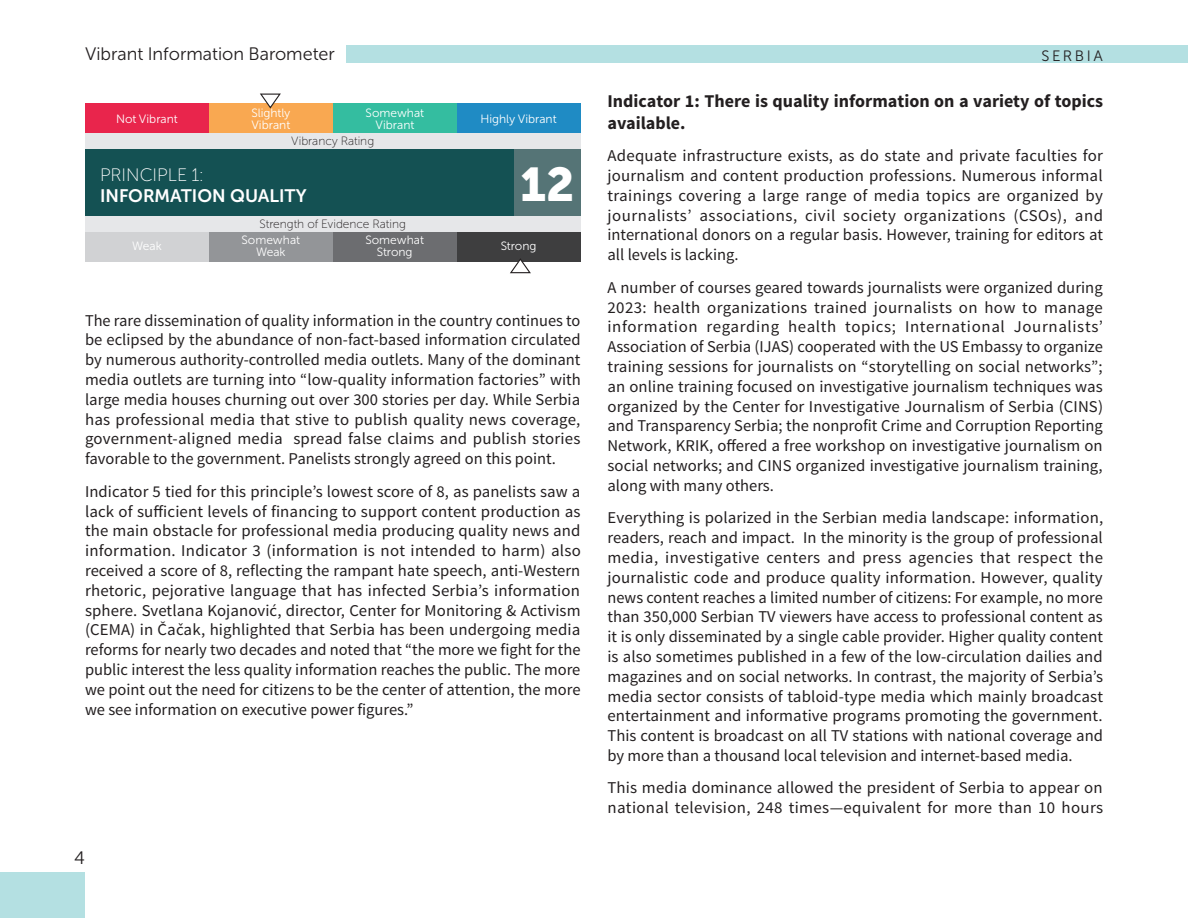
<style>
.page{position:relative;width:1188px;height:918px;background:#fff}
.page>*{position:absolute;margin:0;border:0;box-sizing:border-box;transform-origin:0 0}
.t1{font:47.1px "Museo Sans Cyrl 900";color:#fff}
.Indicator{font:700 18px/21.6px "Source Sans Pro";color:#231f20}
.t2{font:18px "Museo Sans Cyrl 300";color:#231f20}
.t3{font:18px "Museo Sans Cyrl 700";color:#fff}
.t4{font:18px "Museo Sans Cyrl 100";color:#fff}
.t5{font:16.5px/19.8px "Source Sans Pro";color:#231f20;text-align:justify}
.t6{font:15px "Museo Sans Cyrl 300";letter-spacing:.175em;color:#231f20}
.t7{font:12px/12px "Museo Sans Cyrl 300";color:#fff;text-align:center}
.t8{font:12px "Museo Sans Cyrl 100";color:#231f20}
</style>
<div class="page">
<div style="left:0;top:872px;width:85px;height:46px;background:#b4e0e2"></div>
<div style="left:346px;top:45px;width:842px;height:18px;background:#b4e0e2"></div>
<div style="left:85px;top:216px;width:495px;height:17px;background:#e6e7e9"></div>
<div style="left:85px;top:133px;width:495px;height:16px;background:#e6e7e9"></div>
<div style="left:85px;top:149px;width:495px;height:67px;background:#145153"></div>
<div style="left:514px;top:149px;width:66px;height:67px;background:#557476"></div>
<div style="left:333px;top:103px;width:124px;height:30px;background:#34bda0"></div>
<div style="left:457px;top:103px;width:123px;height:30px;background:#1f8bc4"></div>
<div style="left:209px;top:103px;width:124px;height:30px;background:#f9a851"></div>
<div style="left:85px;top:103px;width:124px;height:30px;background:#e9254c"></div>
<svg style="left:260px;top:93px;width:21px;height:16px"></svg>
<div style="left:333px;top:233px;width:124px;height:29px;background:#6c6d70"></div>
<div style="left:457px;top:233px;width:123px;height:29px;background:#3e3e3f"></div>
<div style="left:209px;top:233px;width:124px;height:29px;background:#939598"></div>
<div style="left:85px;top:233px;width:124px;height:29px;background:#d1d2d4"></div>
<svg style="left:510px;top:258px;width:21px;height:16px"></svg>
<p class="t2" style="left:85px;top:44px;width:251px">Vibrant Information Barometer</p>
<p class="t7" style="left:116px;top:113px;width:63px">Not Vibrant</p>
<p class="t7" style="left:251px;top:107px;width:41px">Slightly</p>
<p class="t7" style="left:251px;top:119px;width:40px">Vibrant</p>
<p class="t7" style="left:366px;top:107px;width:60px">Somewhat<br>Vibrant</p>
<p class="t7" style="left:481px;top:113px;width:78px">Highly Vibrant</p>
<p class="t8" style="left:291px;top:134px;width:84px">Vibrancy Rating</p>
<p class="t4" style="left:100px;top:165px;width:105px">PRINCIPLE 1:</p>
<p class="t3" style="left:100px;top:186px;width:208px">INFORMATION QUALITY</p>
<p class="t7" style="left:132px;top:240px;width:31px">Weak</p>
<p class="t8" style="left:260px;top:218px;width:148px">Strength of Evidence Rating</p>
<p class="t7" style="left:242px;top:234px;width:60px">Somewhat</p>
<p class="t7" style="left:256px;top:246px;width:31px">Weak</p>
<p class="t7" style="left:365px;top:234px;width:60px">Somewhat</p>
<p class="t7" style="left:377px;top:246px;width:37px">Strong</p>
<p class="t1" style="left:520px;top:158px;width:56px">12</p>
<p class="t7" style="left:501px;top:240px;width:37px">Strong</p>
<p class="t5" style="left:85px;top:311px;width:497px">The rare dissemination of quality information in the country continues to be eclipsed by the abundance of non-fact-based information circulated by numerous authority-controlled media outlets. Many of the dominant media outlets are turning into “low-quality information factories” with large media houses churning out over 300 stories per day. While Serbia has professional media that stive to publish quality news coverage, government-aligned media spread false claims and publish stories favorable to the government. Panelists strongly agreed on this point.</p>
<p class="t5" style="left:85px;top:482px;width:497px">Indicator 5 tied for this principle’s lowest score of 8, as panelists saw a lack of sufficient levels of financing to support content production as the main obstacle for professional media producing quality news and information. Indicator 3 (information is not intended to harm) also received a score of 8, reflecting the rampant hate speech, anti-Western rhetoric, pejorative language that has infected Serbia’s information sphere. Svetlana Kojanović, director, Center for Monitoring &amp; Activism (CEMA) in Čačak, highlighted that Serbia has been undergoing media reforms for nearly two decades and noted that “the more we fight for the public interest the less quality information reaches the public. The more we point out the need for citizens to be the center of attention, the more we see information on executive power figures.”</p>
<p class="t2" style="left:74px;top:848px;width:12px">4</p>
<p class="t6" style="left:1042px;top:48px;width:63px">SERBIA</p>
<p class="Indicator" style="left:608px;top:91px;width:497px">Indicator 1: There is quality information on a variety of topics available.</p>
<p class="t5" style="left:608px;top:146px;width:497px">Adequate infrastructure exists, as do state and private faculties for journalism and content production professions. Numerous informal trainings covering a large range of media topics are organized by journalists’ associations, civil society organizations (CSOs), and international donors on a regular basis. However, training for editors at all levels is lacking.</p>
<p class="t5" style="left:608px;top:278px;width:497px">A number of courses geared towards journalists were organized during 2023: health organizations trained journalists on how to manage information regarding health topics; International Journalists’ Association of Serbia (IJAS) cooperated with the US Embassy to organize training sessions for journalists on “storytelling on social networks”; an online training focused on investigative journalism techniques was organized by the Center for Investigative Journalism of Serbia (CINS) and Transparency Serbia; the nonprofit Crime and Corruption Reporting Network, KRIK, offered a free workshop on investigative journalism on social networks; and CINS organized investigative journalism training, along with many others.</p>
<p class="t5" style="left:608px;top:508px;width:497px">Everything is polarized in the Serbian media landscape: information, readers, reach and impact. In the minority is the group of professional media, investigative centers and press agencies that respect the journalistic code and produce quality information. However, quality news content reaches a limited number of citizens: For example, no more than 350,000 Serbian TV viewers have access to professional content as it is only disseminated by a single cable provider. Higher quality content is also sometimes published in a few of the low-circulation dailies and magazines and on social networks. In contrast, the majority of Serbia’s media sector consists of tabloid-type media which mainly broadcast entertainment and informative programs promoting the government.<br>This content is broadcast on all TV stations with national coverage and by more than a thousand local television and internet-based media.</p>
<p class="t5" style="left:608px;top:778px;width:497px">This media dominance allowed the president of Serbia to appear on national television, 248 times—equivalent for more than 10 hours</p>
</div>
